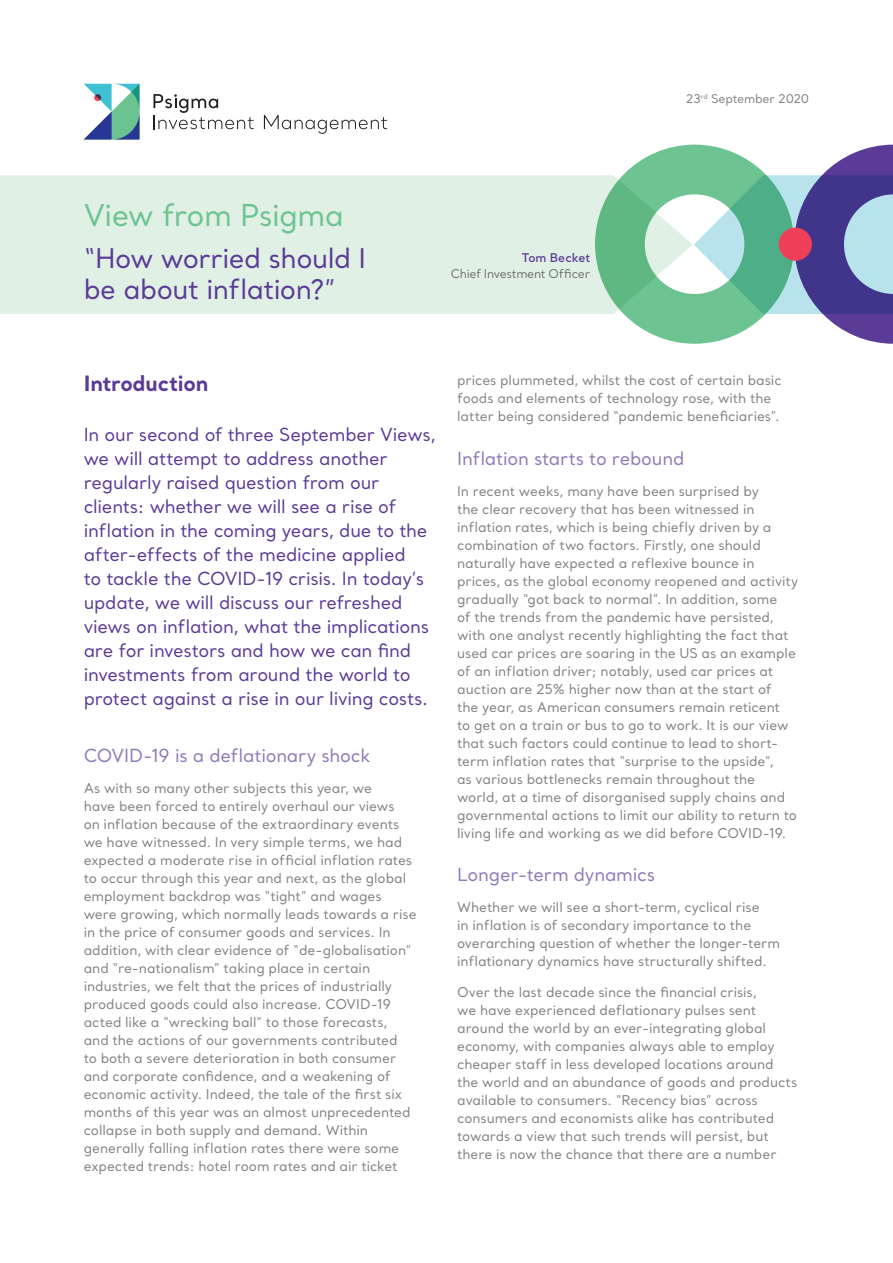
<style>
.page{position:relative;width:893px;height:1263px;background:#fff}
.page>*{position:absolute;margin:0;border:0;box-sizing:border-box;transform-origin:0 0}
.Main_Heading_1{font:30px "Santral";letter-spacing:-.02em;color:#6dc492}
.Main_Heading_1-2{font:27px/30px "Santral";letter-spacing:-.02em;color:#5a3b97}
.Main_Heading_2__Blue{font:700 21px "Santral";letter-spacing:-.01em;color:#5a3b97}
.Main_Heading_2__Blue-2{font:18px/24px "Santral";letter-spacing:-.015em;color:#5a3b97}
.Main_Body_1__Last_Li{font:18px "Santral";letter-spacing:-.01em;color:#8e7ab8}
.Main_Body_1__Last_Li-2{font:13.5px/18px "Santral";letter-spacing:-.005em;color:#808285}
.t1{font:12px "Santral";letter-spacing:-.025em;color:#636366}
.t2{font:12px "Santral";letter-spacing:-.015em;color:#808285}
.t3{font:600 12px "Santral";letter-spacing:-.005em;color:#5a3b97}
</style>
<div class="page">
<div style="left:0;top:175px;width:595px;height:139px;background:#e0f0e4"></div>
<svg style="left:595px;top:145px;width:298px;height:199px"></svg>
<div style="left:779px;top:228px;width:33px;height:33px;background:#ee4159;border-radius:50%"></div>
<svg style="left:153px;top:94px;width:101px;height:35px"></svg>
<svg style="left:264px;top:115px;width:123px;height:19px"></svg>
<svg style="left:84px;top:84px;width:56px;height:56px"></svg>
<svg style="left:94px;top:94px;width:7px;height:7px"></svg>
<p class="t2" style="left:686px;top:91px;width:125px">23<sup>rd</sup> September 2020</p>
<p class="Main_Heading_1" style="left:84px;top:195px;width:262px">View from Psigma</p>
<p class="Main_Heading_1-2" style="left:84px;top:243px;width:284px">“How worried should I be about inflation?”</p>
<p class="t3" style="left:522px;top:249px;width:70px">Tom Becket</p>
<p class="t1" style="left:451px;top:266px;width:141px">Chief Investment Officer</p>
<p class="Main_Heading_2__Blue" style="left:84px;top:369px;width:126px">Introduction</p>
<p class="Main_Heading_2__Blue-2" style="left:84px;top:422px;width:354px">In our second of three September Views, we will attempt to address another regularly raised question from our clients: whether we will see a rise of inflation in the coming years, due to the after-effects of the medicine applied<br>to tackle the COVID-19 crisis. In today’s update, we will discuss our refreshed views on inflation, what the implications are for investors and how we can find investments from around the world to protect against a rise in our living costs.</p>
<p class="Main_Body_1__Last_Li" style="left:84px;top:744px;width:288px">COVID-19 is a deflationary shock</p>
<p class="Main_Body_1__Last_Li-2" style="left:84px;top:778px;width:335px">As with so many other subjects this year, we<br>have been forced to entirely overhaul our views<br>on inflation because of the extraordinary events we have witnessed. In very simple terms, we had expected a moderate rise in official inflation rates to occur through this year and next, as the global employment backdrop was “tight” and wages were growing, which normally leads towards a rise in the price of consumer goods and services. In addition, with clear evidence of “de-globalisation” and “re-nationalism” taking place in certain industries, we felt that the prices of industrially produced goods could also increase. COVID-19 acted like a “wrecking ball” to those forecasts,<br>and the actions of our governments contributed<br>to both a severe deterioration in both consumer and corporate confidence, and a weakening of economic activity. Indeed, the tale of the first six months of this year was an almost unprecedented collapse in both supply and demand. Within generally falling inflation rates there were some expected trends: hotel room rates and air ticket</p>
<p class="Main_Body_1__Last_Li-2" style="left:457px;top:371px;width:326px">prices plummeted, whilst the cost of certain basic foods and elements of technology rose, with the latter being considered “pandemic beneficiaries”.</p>
<p class="Main_Body_1__Last_Li" style="left:457px;top:447px;width:229px">Inflation starts to rebound</p>
<p class="Main_Body_1__Last_Li-2" style="left:457px;top:482px;width:343px">In recent weeks, many have been surprised by<br>the clear recovery that has been witnessed in inflation rates, which is being chiefly driven by a combination of two factors. Firstly, one should naturally have expected a reflexive bounce in prices, as the global economy reopened and activity gradually “got back to normal”. In addition, some<br>of the trends from the pandemic have persisted, with one analyst recently highlighting the fact that used car prices are soaring in the US as an example of an inflation driver; notably, used car prices at auction are 25% higher now than at the start of<br>the year, as American consumers remain reticent<br>to get on a train or bus to go to work. It is our view that such factors could continue to lead to short&shy;term inflation rates that “surprise to the upside”,<br>as various bottlenecks remain throughout the world, at a time of disorganised supply chains and governmental actions to limit our ability to return to living life and working as we did before COVID-19.</p>
<p class="Main_Body_1__Last_Li" style="left:457px;top:863px;width:200px">Longer-term dynamics</p>
<p class="Main_Body_1__Last_Li-2" style="left:457px;top:898px;width:324px">Whether we will see a short-term, cyclical rise<br>in inflation is of secondary importance to the overarching question of whether the longer-term inflationary dynamics have structurally shifted.</p>
<p class="Main_Body_1__Last_Li-2" style="left:457px;top:983px;width:342px">Over the last decade since the financial crisis,<br>we have experienced deflationary pulses sent around the world by an ever-integrating global economy, with companies always able to employ cheaper staff in less developed locations around the world and an abundance of goods and products available to consumers. “Recency bias” across consumers and economists alike has contributed towards a view that such trends will persist, but there is now the chance that there are a number</p>
</div>
